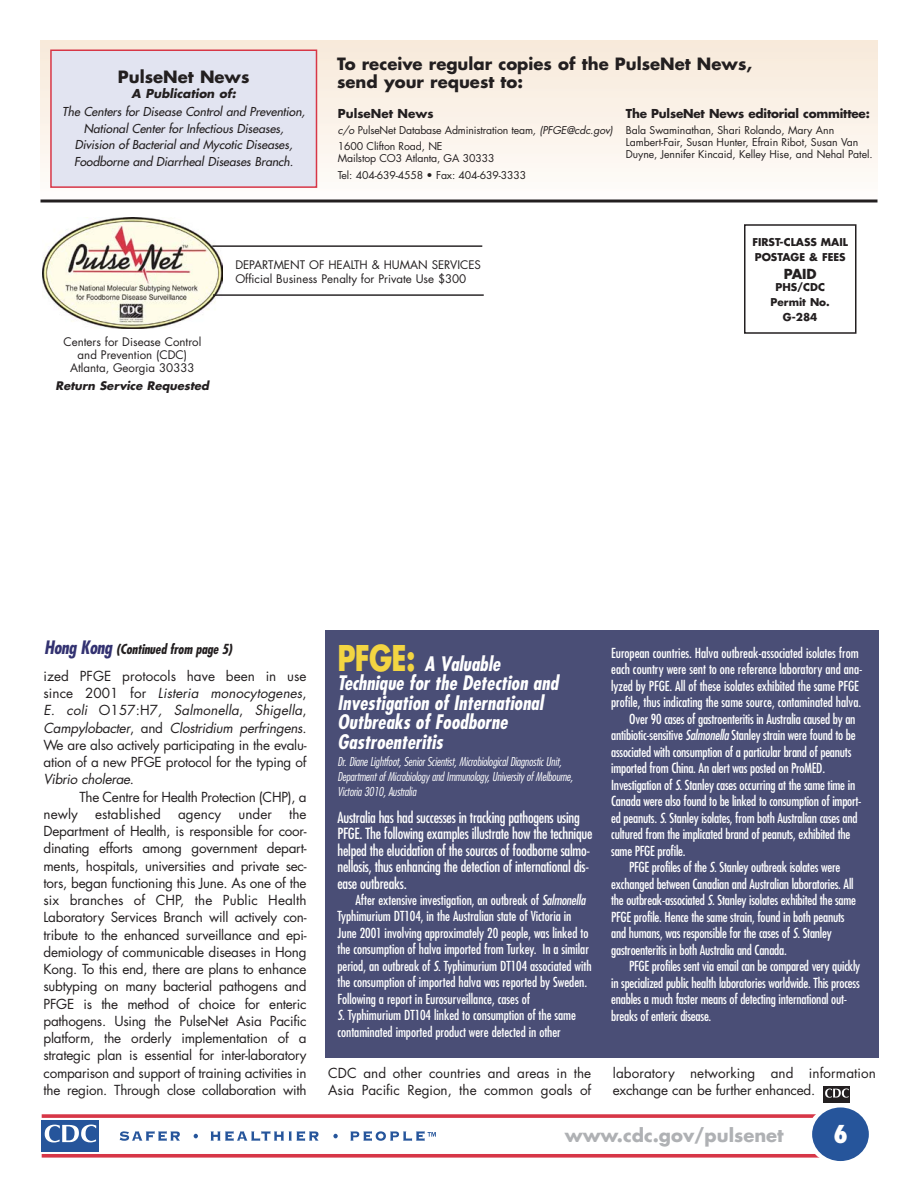
<style>
.page{position:relative;width:918px;height:1188px;background:#fff}
.page>*{position:absolute;margin:0;border:0;box-sizing:border-box;transform-origin:0 0}
.t1{font:800 condensed 24px "Futura";color:#fff}
.t2{font:italic 700 condensed 19.5px/19.5px "Futura";color:#fff}
.t3{font:700 18px "Futura";color:#afb1b4}
.t4{font:700 16.5px/18px "Futura";color:#231f20}
.t5{font:condensed 15px/16.5px "Futura";letter-spacing:-.015em;color:#fff}
.t6{font:condensed 13.5px/16.5px "Futura";letter-spacing:-.015em;color:#fff}
.t7{font:13.5px/17.2px "Futura";letter-spacing:-.02em;color:#231f20;text-align:justify}
.t8{font:13.5px/17.2px "Futura";letter-spacing:.005em;color:#231f20}
.t9{font:13.5px/17.2px "Futura";color:#231f20}
.t10{font:italic 700 condensed 13.5px "Futura";letter-spacing:-.01em;color:#231f20}
.t11{font:700 13.5px "Futura";color:#231f20}
.t12{font:italic 12px/16.5px "Futura";color:#231f20;text-align:center}
.t13{font:italic 300 condensed 12px/15px "Futura";letter-spacing:-.015em;color:#fff}
.t14{font:700 12px "Futura";letter-spacing:-.015em;color:#231f20}
.t15{font:italic 700 12px "Futura";color:#231f20}
.t16{font:11.55px/12.9px "Futura";color:#231f20;text-align:center}
.t17{font:italic 700 11.55px "Futura";color:#231f20}
.t18{font:10.5px/16.4px "Futura";letter-spacing:-.005em;color:#231f20}
.t19{font:700 10.5px/15px "Futura";color:#231f20}
.s1{font-style:italic}
.s2{font-size:18px;color:#333271}
.s3{font-style:normal;font-stretch:normal;font-size:34.5px;color:#f3d542}
</style>
<div class="page">
<svg style="left:823px;top:1086px;width:27px;height:17px"></svg>
<div style="left:824px;top:1086px;width:26px;height:16px;background:#231f20"></div>
<svg style="left:825px;top:1088px;width:24px;height:10px"></svg>
<div style="left:325px;top:630px;width:554px;height:427px;background:#4a4e76"></div>
<div style="left:40px;top:40px;width:838px;height:162px;background:linear-gradient(to bottom,#f7e9d9,#fefdfb)"></div>
<div style="left:51px;top:50px;width:265px;height:137px;background:#e2e4f1"></div>
<div style="left:50px;top:50px;width:267px;height:138px;border:2px solid #d73647"></div>
<div style="left:744px;top:224px;width:112px;height:110px;border:2px solid #231f20"></div>
<img style="left:42px;top:218px;width:180px;height:110px">
<hr style="left:40px;top:200px;width:838px;height:2px;background:#231f20">
<hr style="left:213px;top:294px;width:271px;height:2px;background:#231f20">
<hr style="left:212px;top:245px;width:270px;height:2px;background:#231f20">
<svg style="left:42px;top:1154px;width:777px;height:4px;fill:#d73647"></svg>
<svg style="left:42px;top:1114px;width:773px;height:4px"></svg>
<svg style="left:120px;top:1131px;width:60px;height:10px"></svg>
<svg style="left:194px;top:1134px;width:4px;height:4px"></svg>
<svg style="left:211px;top:1131px;width:108px;height:10px"></svg>
<svg style="left:333px;top:1134px;width:5px;height:4px"></svg>
<svg style="left:350px;top:1131px;width:86px;height:10px"></svg>
<div style="left:42px;top:1121px;width:57px;height:31px;background:#26559b"></div>
<svg style="left:45px;top:1125px;width:51px;height:18px"></svg>
<div style="left:807px;top:1106px;width:57px;height:57px;background:#fff;border-radius:50%"></div>
<div style="left:812px;top:1107px;width:57px;height:54px;background:#26559b;border-radius:50%"></div>
<p class="t4" style="left:118px;top:69px;width:133px">PulseNet News</p>
<p class="t15" style="left:132px;top:88px;width:106px">A Publication of:</p>
<p class="t12" style="left:62px;top:104px;width:244px">The Centers for Disease Control and Prevention, National Center for Infectious Diseases,<br>Division of Bacterial and Mycotic Diseases, Foodborne and Diarrheal Diseases Branch.</p>
<p class="t4" style="left:337px;top:56px;width:417px">To receive regular copies of the PulseNet News, send your request to:</p>
<p class="t14" style="left:338px;top:108px;width:97px">PulseNet News</p>
<p class="t18" style="left:338px;top:123px;width:276px"><span class="s1">c/o</span> PulseNet Database Administration team<span class="s1">, (PFGE@cdc.gov)<br></span>1600 Clifton Road, NE</p>
<p class="t18" style="left:338px;top:151px;width:190px">Mailstop CO3 Atlanta, GA 30333<br>Tel: 404-639-4558 • Fax: 404-639-3333</p>
<p class="t14" style="left:626px;top:108px;width:245px">The PulseNet News editorial committee:</p>
<p class="t18" style="left:626px;top:125px;width:248px;line-height:12px">Bala Swaminathan, Shari Rolando, Mary Ann<br>Lambert-Fair, Susan Hunter, Efrain Ribot, Susan Van<br>Duyne, Jennifer Kincaid, Kelley Hise, and Nehal Patel.</p>
<p class="t16" style="left:63px;top:337px;width:139px">Centers for Disease Control and Prevention (CDC)<br>Atlanta, Georgia 30333</p>
<p class="t17" style="left:56px;top:380px;width:155px">Return Service Requested</p>
<p class="t16" style="left:235px;top:258px;width:247px;line-height:14.4px;text-align:left">DEPARTMENT OF HEALTH &amp; HUMAN SERVICES<br>Official Business Penalty for Private Use $300</p>
<p class="t19" style="left:752px;top:236px;width:97px">FIRST-CLASS MAIL<br>POSTAGE &amp; FEES</p>
<p class="t11" style="left:784px;top:267px;width:34px">PAID</p>
<p class="t19" style="left:771px;top:281px;width:61px;text-align:center">PHS/CDC<br>Permit No.<br>G-284</p>
<p class="t10" style="left:44px;top:643px;width:190px"><span class="s2">Hong Kong</span> (Continued from page 5)</p>
<p class="t7" style="left:44px;top:669px;width:265px">ized PFGE protocols have been in use since 2001 for <span class="s1">Listeria monocytogenes</span>, <span class="s1">E. coli</span> O157:H7<span class="s1">, Salmonella</span>, <span class="s1">Shigella</span>, <span class="s1">Campylobacter</span>, and <span class="s1">Clostridium perfringens</span>.<br>We are also actively participating in the evalu&shy;ation of a new PFGE protocol for the typing of <span class="s1">Vibrio cholerae</span>.</p>
<p class="t7" style="left:79px;top:789px;width:229px">The Centre for Health Protection (CHP), a</p>
<p class="t7" style="left:44px;top:807px;width:36px">newly</p>
<p class="t8" style="left:95px;top:807px;width:67px">established</p>
<p class="t7" style="left:178px;top:807px;width:45px">agency</p>
<p class="t7" style="left:238px;top:807px;width:35px">under</p>
<p class="t7" style="left:44px;top:807px;width:265px;text-indent:246px">the Department of Health, is responsible for coor&shy;dinating efforts among government depart&shy;ments, hospitals, universities and private sec&shy;tors, began functioning this June. As one of the six branches of CHP, the Public Health Laboratory Services Branch will actively con&shy;tribute to the enhanced surveillance and epi&shy;demiology of communicable diseases in Hong Kong. To this end, there are plans to enhance subtyping on many bacterial pathogens and PFGE is the method of choice for enteric pathogens. Using the PulseNet Asia Pacific platform, the orderly implementation of a strategic plan is essential for inter-laboratory comparison and support of training activities in the region. Through close collaboration with</p>
<h2 class="t2" style="left:337px;top:655px;width:222px"><span class="s3">PFGE:</span> A Valuable<br>Technique for the Detection and<br>Investigation of International<br>Outbreaks of Foodborne<br>Gastroenteritis</h2>
<p class="t13" style="left:337px;top:755px;width:237px">Dr. Diane Lightfoot, Senior Scientist, Microbiological Diagnostic Unit,<br>Department of Microbiology and Immunology, University of Melbourne,<br>Victoria 3010, Australia</p>
<p class="t5" style="left:337px;top:810px;width:257px">Australia has had successes in tracking pathogens using PFGE. The following examples illustrate how the technique helped the elucidation of the sources of foodborne salmo&shy;nellosis, thus enhancing the detection of international dis&shy;ease outbreaks.</p>
<p class="t6" style="left:337px;top:893px;width:256px;text-indent:18px">After extensive investigation, an outbreak of <span class="s1">Salmonella </span>Typhimurium DT104, in the Australian state of Victoria in June 2001 involving approximately 20 people, was linked to the consumption of halva imported from Turkey. In a similar period, an outbreak of <span class="s1">S</span>. Typhimurium DT104 associated with the consumption of imported halva was reported by Sweden.<br>Following a report in Eurosurveillance, cases of<br><span class="s1">S</span>. Typhimurium DT104 linked to consumption of the same contaminated imported product were detected in other</p>
<p class="t6" style="left:611px;top:646px;width:249px">European countries. Halva outbreak-associated isolates from</p>
<p class="t6" style="left:611px;top:662px;width:253px">each country were sent to one reference laboratory and ana-</p>
<p class="t6" style="left:611px;top:679px;width:249px">lyzed by PFGE. All of these isolates exhibited the same PFGE</p>
<p class="t6" style="left:611px;top:695px;width:252px">profile, thus indicating the same source, contaminated halva.</p>
<p class="t6" style="left:629px;top:712px;width:228px">Over 90 cases of gastroenteritis in Australia caused by an</p>
<p class="t6" style="left:611px;top:728px;width:246px">antibiotic-sensitive <span class="s1">Salmonella</span> Stanley strain were found to be</p>
<p class="t6" style="left:611px;top:745px;width:242px">associated with consumption of a particular brand of peanuts</p>
<p class="t6" style="left:611px;top:761px;width:215px">imported from China. An alert was posted on ProMED.</p>
<p class="t6" style="left:611px;top:778px;width:246px">Investigation of <span class="s1">S</span>. Stanley cases occurring at the same time in</p>
<p class="t6" style="left:611px;top:794px;width:252px">Canada were also found to be linked to consumption of import-</p>
<p class="t6" style="left:611px;top:811px;width:248px">ed peanuts. <span class="s1">S</span>. Stanley isolates, from both Australian cases and</p>
<p class="t6" style="left:611px;top:827px;width:241px">cultured from the implicated brand of peanuts, exhibited the</p>
<p class="t6" style="left:611px;top:844px;width:76px">same PFGE profile.</p>
<p class="t6" style="left:629px;top:860px;width:213px">PFGE profiles of the <span class="s1">S</span>. Stanley outbreak isolates were</p>
<p class="t6" style="left:611px;top:877px;width:244px">exchanged between Canadian and Australian laboratories. All</p>
<p class="t6" style="left:611px;top:893px;width:246px">the outbreak-associated <span class="s1">S</span>. Stanley isolates exhibited the same</p>
<p class="t6" style="left:611px;top:910px;width:235px">PFGE profile. Hence the same strain, found in both peanuts</p>
<p class="t6" style="left:611px;top:926px;width:222px">and humans, was responsible for the cases of <span class="s1">S</span>. Stanley</p>
<p class="t6" style="left:611px;top:943px;width:177px">gastroenteritis in both Australia and Canada.</p>
<p class="t6" style="left:629px;top:959px;width:233px">PFGE profiles sent via email can be compared very quickly</p>
<p class="t6" style="left:611px;top:976px;width:250px">in specialized public health laboratories worldwide. This process</p>
<p class="t6" style="left:611px;top:992px;width:237px">enables a much faster means of detecting international out-</p>
<p class="t6" style="left:611px;top:1009px;width:102px">breaks of enteric disease.</p>
<p class="t9" style="left:328px;top:1065px;width:265px">CDC and other countries and areas in the<br>Asia Pacific Region, the common goals of</p>
<p class="t8" style="left:613px;top:1065px;width:265px">laboratory networking and information exchange can be further enhanced.</p>
<h3 class="t3" style="left:565px;top:1127px;width:221px">www.cdc.gov/pulsenet</h3>
<h1 class="t1" style="left:834px;top:1124px;width:16px">6</h1>
</div>
